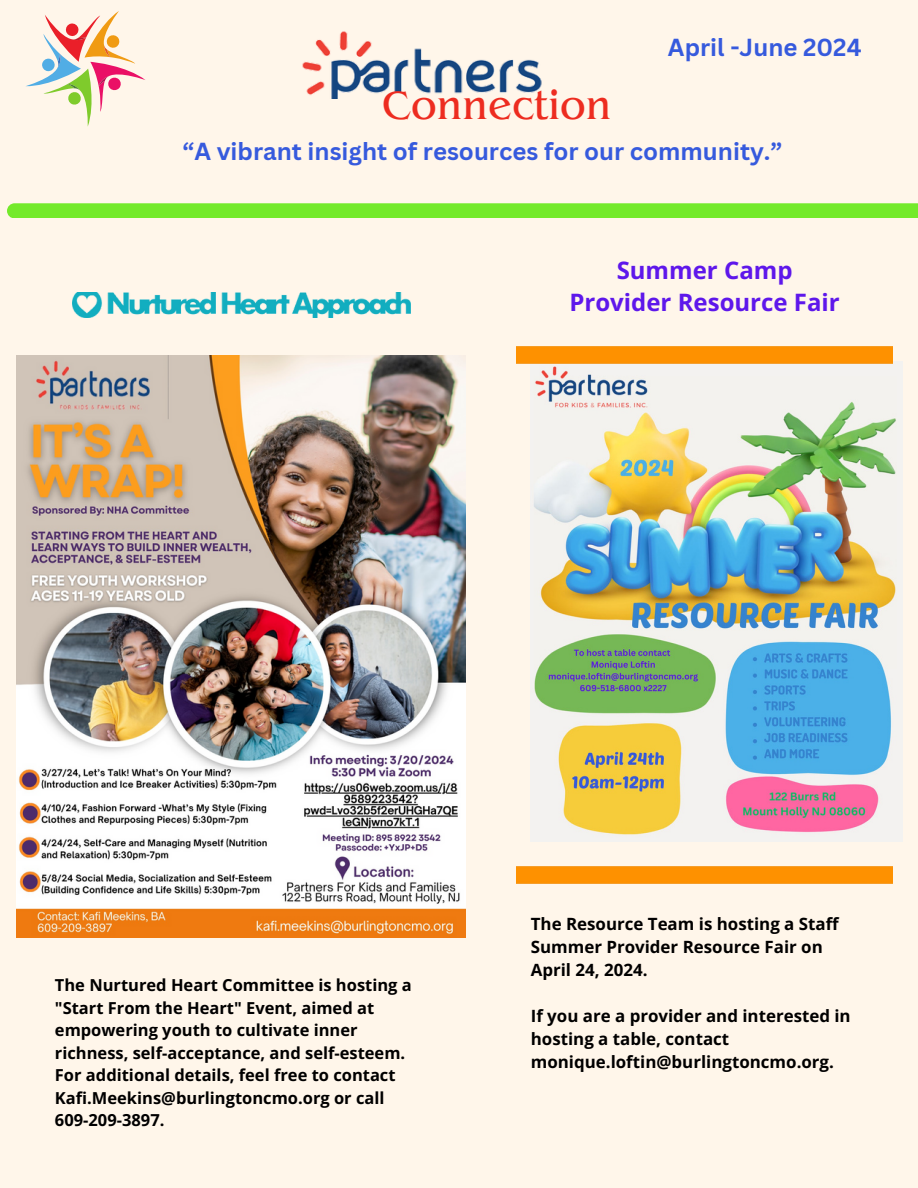
<style>
.page{position:relative;width:918px;height:1188px;background:#fff6ea}
.page>*{position:absolute;margin:0;border:0;box-sizing:border-box;transform-origin:0 0}
.t1{font:41.4px "Benguiat Pro ITC";color:#ed2c20}
.t2{font:700 24px "Canva Sans";color:#365add}
.t3{font:700 24px/32.7px "Open Sans";color:#5e17eb;text-align:center}
.t4{font:700 16.95px/23.1px "Open Sans";color:#000}
.t5{font:700 16.5px/22.5px "Open Sans";color:#000}
</style>
<div class="page">
<img style="left:16px;top:356px;width:450px;height:582px">
<img style="left:72px;top:292px;width:339px;height:25px">
<div style="left:892px;top:361px;width:10px;height:481px;background:#f3f2f0"></div>
<img style="left:517px;top:347px;width:375px;height:536px">
<svg style="left:26px;top:11px;width:120px;height:116px"></svg>
<img style="left:302px;top:31px;width:240px;height:68px">
<div style="left:7px;top:203px;width:911px;height:15px;background:#74ea2b"></div>
<p class="t2" style="left:668px;top:30px;width:195px">April -June 2024</p>
<p class="t1" style="left:382px;top:91px;width:231px">Connection</p>
<p class="t2" style="left:182px;top:134px;width:602px">“A vibrant insight of resources for our community.”</p>
<p class="t3" style="left:569px;top:253px;width:272px">Summer Camp<br>Provider Resource Fair</p>
<h2 class="t5" style="left:55px;top:974px;width:358px">The Nurtured Heart Committee is hosting a "Start From the Heart" Event, aimed at empowering youth to cultivate inner richness, self-acceptance, and self-esteem.<br>For additional details, feel free to contact Kafi.Meekins@burlingtoncmo.org or call</h2>
<p class="t5" style="left:55px;top:1109px;width:111px">609-209-3897.</p>
<h2 class="t4" style="left:531px;top:911px;width:310px">The Resource Team is hosting a Staff<br>Summer Provider Resource Fair on<br>April 24, 2024.</h2>
<p class="t4" style="left:531px;top:1004px;width:321px">If you are a provider and interested in hosting a table, contact monique.loftin@burlingtoncmo.org.</p>
</div>
